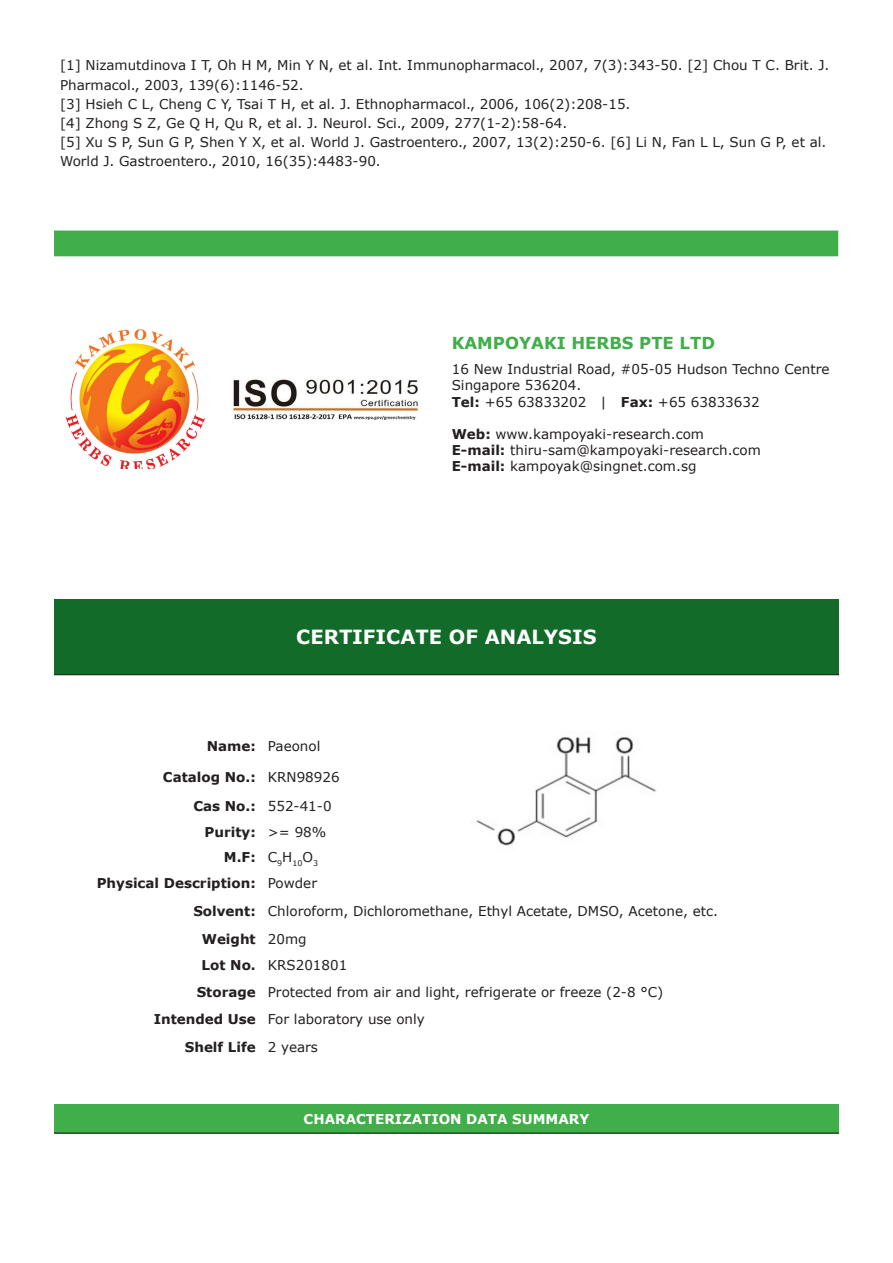
<style>
.page{position:relative;width:893px;height:1263px;background:#fff}
.page>*{position:absolute;margin:0;border:0;box-sizing:border-box;transform-origin:0 0}
.t1{font:700 19.5px "Verdana";color:#fff}
.t2{font:700 16.5px "Verdana";color:#40ae49}
.t3{font:13.5px/19.2px "Verdana";color:#231f20}
.t4{font:700 13.5px "Verdana";color:#231f20}
.t5{font:700 13.5px "Verdana";color:#fff}
.t6{font:7.8px "Verdana";color:#231f20}
.s1{font-weight:700}
</style>
<div class="page">
<div style="left:54px;top:231px;width:784px;height:25px;background:#40ae49"></div>
<img style="left:65px;top:329px;width:140px;height:140px">
<img style="left:232px;top:379px;width:187px;height:41px">
<div style="left:54px;top:599px;width:785px;height:76px;background:#136b29"></div>
<hr style="left:54px;top:674px;width:208px;height:1px;background:#231f20">
<hr style="left:262px;top:674px;width:208px;height:1px;background:#231f20">
<hr style="left:470px;top:674px;width:369px;height:1px;background:#231f20">
<img style="left:476px;top:737px;width:180px;height:109px">
<div style="left:54px;top:1104px;width:785px;height:29px;background:#40ae49"></div>
<hr style="left:54px;top:1133px;width:392px;height:1px;background:#231f20">
<hr style="left:446px;top:1133px;width:393px;height:1px;background:#231f20">
<p class="t3" style="left:60px;top:56px;width:771px">[1] Nizamutdinova I T, Oh H M, Min Y N, et al. Int. Immunopharmacol., 2007, 7(3):343-50. [2] Chou T C. Brit. J.<br>Pharmacol., 2003, 139(6):1146-52.</p>
<p class="t3" style="left:60px;top:94px;width:572px">[3] Hsieh C L, Cheng C Y, Tsai T H, et al. J. Ethnopharmacol., 2006, 106(2):208-15.</p>
<p class="t3" style="left:60px;top:114px;width:509px">[4] Zhong S Z, Ge Q H, Qu R, et al. J. Neurol. Sci., 2009, 277(1-2):58-64.</p>
<p class="t3" style="left:60px;top:133px;width:768px">[5] Xu S P, Sun G P, Shen Y X, et al. World J. Gastroentero., 2007, 13(2):250-6. [6] Li N, Fan L L, Sun G P, et al.<br>World J. Gastroentero., 2010, 16(35):4483-90.</p>
<p class="t2" style="left:452px;top:332px;width:265px">KAMPOYAKI HERBS PTE LTD</p>
<p class="t3" style="left:452px;top:360px;width:379px">16 New Industrial Road, #05-05 Hudson Techno Centre</p>
<p class="t3" style="left:452px;top:376px;width:131px">Singapore 536204.</p>
<p class="t3" style="left:452px;top:392px;width:309px"><span class="s1">Tel:</span> +65 63833202 | <span class="s1">Fax:</span> +65 63833632</p>
<p class="t3" style="left:452px;top:425px;width:254px"><span class="s1">Web:</span> www.kampoyaki-research.com</p>
<p class="t3" style="left:452px;top:441px;width:311px"><span class="s1">E-mail:</span> thiru-sam@kampoyaki-research.com</p>
<p class="t3" style="left:452px;top:457px;width:246px"><span class="s1">E-mail:</span> kampoyak@singnet.com.sg</p>
<p class="t1" style="left:296px;top:624px;width:302px">CERTIFICATE OF ANALYSIS</p>
<p class="t4" style="left:207px;top:737px;width:51px">Name:</p>
<p class="t3" style="left:268px;top:736px;width:54px">Paeonol</p>
<p class="t4" style="left:163px;top:768px;width:94px">Catalog No.:</p>
<p class="t3" style="left:268px;top:767px;width:73px">KRN98926</p>
<p class="t4" style="left:193px;top:797px;width:64px">Cas No.:</p>
<p class="t3" style="left:268px;top:796px;width:65px">552-41-0</p>
<p class="t4" style="left:205px;top:823px;width:53px">Purity:</p>
<p class="t3" style="left:268px;top:822px;width:60px">&gt;= 98%</p>
<p class="t4" style="left:224px;top:848px;width:33px">M.F:</p>
<p class="t6" style="left:268px;top:859px;width:52px"><sup>C</sup>9<sup>H</sup>10<sup>O</sup>3</p>
<p class="t4" style="left:97px;top:875px;width:161px">Physical Description:</p>
<p class="t3" style="left:268px;top:874px;width:51px">Powder</p>
<p class="t4" style="left:193px;top:902px;width:64px">Solvent:</p>
<p class="t3" style="left:268px;top:902px;width:452px">Chloroform, Dichloromethane, Ethyl Acetate, DMSO, Acetone, etc.</p>
<p class="t4" style="left:202px;top:930px;width:56px">Weight</p>
<p class="t3" style="left:268px;top:930px;width:40px">20mg</p>
<p class="t4" style="left:202px;top:957px;width:56px">Lot No.</p>
<p class="t3" style="left:268px;top:956px;width:81px">KRS201801</p>
<p class="t4" style="left:197px;top:983px;width:61px">Storage</p>
<p class="t3" style="left:268px;top:982px;width:397px">Protected from air and light, refrigerate or freeze (2-8 °C)</p>
<p class="t4" style="left:154px;top:1011px;width:104px">Intended Use</p>
<p class="t3" style="left:268px;top:1010px;width:159px">For laboratory use only</p>
<p class="t4" style="left:185px;top:1038px;width:72px">Shelf Life</p>
<p class="t3" style="left:268px;top:1038px;width:52px">2 years</p>
<p class="t5" style="left:304px;top:1110px;width:287px">CHARACTERIZATION DATA SUMMARY</p>
</div>
